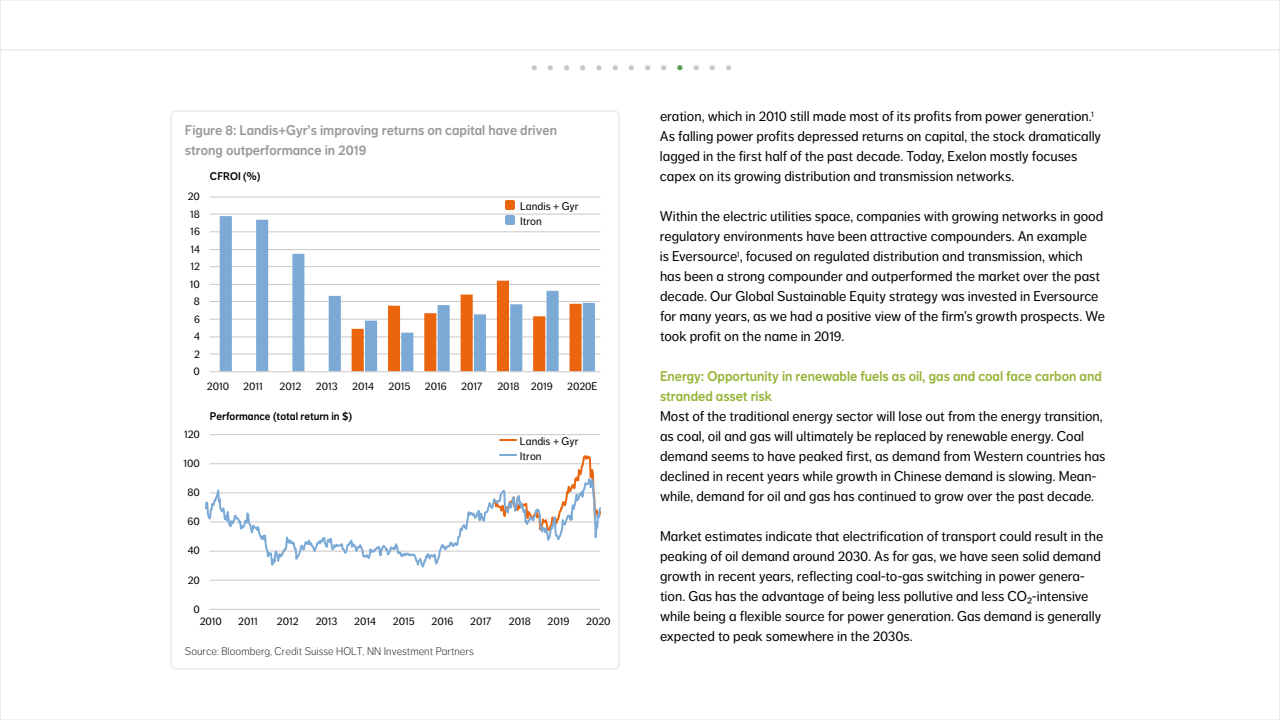
<style>
.page{position:relative;width:1280px;height:720px;background:#fff}
.page>*{position:absolute;margin:0;border:0;box-sizing:border-box;transform-origin:0 0}
.t1{font:35px "NN Dagny Display";color:#cac7c7}
.t2{font:14px/20px "NN Dagny Text";color:#000}
.t3{font:14px/20px "NN Dagny Display";color:#999a9b}
.t4{font:14px/20px "NN Dagny Display";color:#96b439}
.t5{font:11px/15px "NN Dagny Text";color:#000}
.t6{font:300 11px "NN Dagny Text";color:#231f20}
.t7{font:11px "NN Dagny Display";color:#000}
.s1{color:#5b9853}
</style>
<div class="page">
<hr style="left:210px;top:609px;width:390px;height:1px;background:#cac7c7">
<hr style="left:210px;top:463px;width:390px;height:1px;background:#cac7c7">
<hr style="left:210px;top:434px;width:390px;height:1px;background:#cac7c7">
<hr style="left:210px;top:371px;width:390px;height:1px;background:#cac7c7">
<hr style="left:210px;top:354px;width:390px;height:1px;background:#cac7c7">
<hr style="left:210px;top:336px;width:390px;height:1px;background:#cac7c7">
<hr style="left:210px;top:319px;width:390px;height:1px;background:#cac7c7">
<hr style="left:210px;top:301px;width:390px;height:1px;background:#cac7c7">
<hr style="left:210px;top:284px;width:390px;height:1px;background:#cac7c7">
<hr style="left:210px;top:266px;width:390px;height:1px;background:#cac7c7">
<hr style="left:210px;top:249px;width:390px;height:1px;background:#cac7c7">
<hr style="left:210px;top:231px;width:390px;height:1px;background:#cac7c7">
<hr style="left:210px;top:214px;width:390px;height:1px;background:#cac7c7">
<hr style="left:210px;top:197px;width:390px;height:1px;background:#cac7c7">
<svg style="left:204px;top:489px;width:396px;height:92px"></svg>
<svg style="left:220px;top:216px;width:375px;height:155px"></svg>
<svg style="left:500px;top:439px;width:16px;height:2px"></svg>
<svg style="left:492px;top:454px;width:109px;height:86px"></svg>
<div style="left:505px;top:200px;width:10px;height:10px;background:#ea650d;border-radius:2px"></div>
<div style="left:505px;top:215px;width:10px;height:10px;background:#7caad6;border-radius:2px"></div>
<div style="left:170px;top:110px;width:450px;height:560px;border:2px solid #eee;border-radius:5px"></div>
<hr style="left:0;top:50px;width:1280px;height:1px;background:#e5ded9">
<h1 class="t1" style="left:530px;top:37px;width:205px">. . . . . . . . . <span class="s1">.</span> . . .</h1>
<p class="t3" style="left:185px;top:120px;width:374px">Figure 8: Landis+Gyr’s improving returns on capital have driven strong outperformance in 2019</p>
<p class="t5" style="left:188px;top:189px;width:14px">20</p>
<p class="t5" style="left:190px;top:206px;width:11px">18</p>
<p class="t5" style="left:190px;top:224px;width:11px">16</p>
<p class="t5" style="left:190px;top:241px;width:11px">14</p>
<p class="t5" style="left:190px;top:259px;width:11px">12</p>
<p class="t5" style="left:190px;top:276px;width:12px">10</p>
<p class="t5" style="left:194px;top:294px;width:8px">8</p>
<p class="t5" style="left:194px;top:311px;width:7px">6</p>
<p class="t5" style="left:194px;top:329px;width:7px">4</p>
<p class="t5" style="left:194px;top:346px;width:7px">2</p>
<p class="t5" style="left:194px;top:364px;width:8px">0</p>
<p class="t7" style="left:210px;top:170px;width:52px">CFROI (%)</p>
<p class="t5" style="left:520px;top:199px;width:60px">Landis + Gyr<br>Itron</p>
<p class="t5" style="left:207px;top:379px;width:24px">2010</p>
<p class="t5" style="left:243px;top:379px;width:21px">2011</p>
<p class="t5" style="left:280px;top:379px;width:23px">2012</p>
<p class="t5" style="left:316px;top:379px;width:23px">2013</p>
<p class="t5" style="left:352px;top:379px;width:23px">2014</p>
<p class="t5" style="left:389px;top:379px;width:23px">2015</p>
<p class="t5" style="left:425px;top:379px;width:23px">2016</p>
<p class="t5" style="left:461px;top:379px;width:23px">2017</p>
<p class="t5" style="left:497px;top:379px;width:57px">2018 2019</p>
<p class="t5" style="left:567px;top:379px;width:32px">2020E</p>
<p class="t5" style="left:184px;top:427px;width:17px">120</p>
<p class="t5" style="left:184px;top:456px;width:18px">100</p>
<p class="t5" style="left:188px;top:485px;width:14px">80</p>
<p class="t5" style="left:188px;top:514px;width:14px">60</p>
<p class="t5" style="left:188px;top:543px;width:14px">40</p>
<p class="t5" style="left:188px;top:572px;width:14px">20</p>
<p class="t5" style="left:194px;top:601px;width:8px">0</p>
<p class="t7" style="left:210px;top:410px;width:144px">Performance (total return in $)</p>
<p class="t5" style="left:520px;top:434px;width:60px">Landis + Gyr<br>Itron</p>
<p class="t5" style="left:200px;top:614px;width:24px">2010</p>
<p class="t5" style="left:238px;top:614px;width:21px">2011</p>
<p class="t5" style="left:277px;top:614px;width:23px">2012</p>
<p class="t5" style="left:316px;top:614px;width:23px">2013</p>
<p class="t5" style="left:354px;top:614px;width:23px">2014</p>
<p class="t5" style="left:393px;top:614px;width:23px">2015</p>
<p class="t5" style="left:432px;top:614px;width:23px">2016</p>
<p class="t5" style="left:470px;top:614px;width:23px">2017</p>
<p class="t5" style="left:509px;top:614px;width:23px">2018</p>
<p class="t5" style="left:548px;top:614px;width:23px">2019</p>
<p class="t5" style="left:586px;top:614px;width:26px">2020</p>
<p class="t6" style="left:185px;top:645px;width:290px">Source: Bloomberg, Credit Suisse HOLT, NN Investment Partners</p>
<p class="t2" style="left:660px;top:107px;width:443px">eration, which in 2010 still made most of its profits from power generation.<sup>1<br></sup>As falling power profits depressed returns on capital, the stock dramatically lagged in the first half of the past decade. Today, Exelon mostly focuses capex on its growing distribution and transmission networks.</p>
<p class="t2" style="left:660px;top:207px;width:446px">Within the electric utilities space, companies with growing networks in good regulatory environments have been attractive compounders. An example<br>is Eversource<sup>1</sup>, focused on regulated distribution and transmission, which has been a strong compounder and outperformed the market over the past decade. Our Global Sustainable Equity strategy was invested in Eversource for many years, as we had a positive view of the firm’s growth prospects. We took profit on the name in 2019.</p>
<p class="t4" style="left:660px;top:367px;width:443px">Energy: Opportunity in renewable fuels as oil, gas and coal face carbon and stranded asset risk</p>
<p class="t2" style="left:660px;top:407px;width:447px">Most of the traditional energy sector will lose out from the energy transition, as coal, oil and gas will ultimately be replaced by renewable energy. Coal demand seems to have peaked first, as demand from Western countries has declined in recent years while growth in Chinese demand is slowing. Mean&shy;while, demand for oil and gas has continued to grow over the past decade.</p>
<p class="t2" style="left:660px;top:527px;width:445px">Market estimates indicate that electrification of transport could result in the peaking of oil demand around 2030. As for gas, we have seen solid demand growth in recent years, reflecting coal-to-gas switching in power genera&shy;tion. Gas has the advantage of being less pollutive and less CO₂-intensive while being a flexible source for power generation. Gas demand is generally expected to peak somewhere in the 2030s.</p>
</div>
